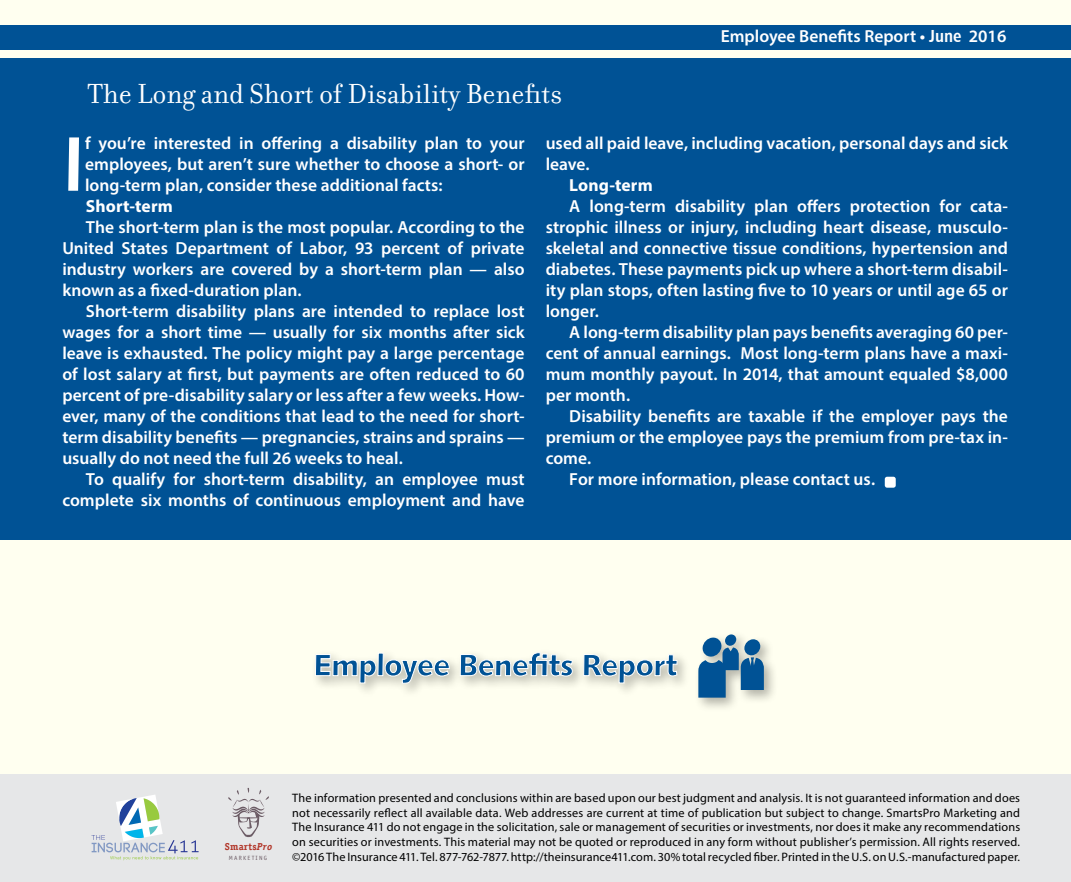
<style>
.page{position:relative;width:1071px;height:882px;background:#fff}
.page>*{position:absolute;margin:0;border:0;box-sizing:border-box;transform-origin:0 0}
.t1{font:77.17px "Humanist 531 BT Bold A";color:#fff}
.t2{font:29.75px "Filosofia";color:#fff}
.t3{font:600 17.5px/21px "Myriad Pro";color:#fff;text-align:justify}
.t4{font:700 17.5px "Myriad Pro";letter-spacing:.005em;color:#fff}
.t5{font:12.25px/14.7px "Myriad Pro";letter-spacing:.01em;color:#000;text-align:justify}
.t6{font:700 9.97px "Officina Serif";letter-spacing:.03em;color:#b13427}
.t7{font:6.12px "Officina Sans";letter-spacing:.2em;color:#6c5c65}
.s1{font-family:"Humanist 777 BT Bold Condensed B";font-weight:400}
.s2{font-style:italic}
</style>
<div class="page">
<div style="left:1px;top:1px;width:1070px;height:881px;background:#fffff0"></div>
<div style="left:0;top:25px;width:1071px;height:24px;background:#005295"></div>
<div style="left:0;top:775px;width:1071px;height:107px;background:#e6e7e8"></div>
<svg style="left:228px;top:788px;width:41px;height:49px"></svg>
<svg style="left:91px;top:795px;width:108px;height:65px"></svg>
<div style="left:0;top:59px;width:1071px;height:481px;background:#005295"></div>
<div style="left:310px;top:648px;width:381px;height:50px;background:#000;opacity:.3"></div>
<svg style="left:315px;top:652px;width:363px;height:32px"></svg>
<div style="left:694px;top:630px;width:84px;height:82px;background:#000;opacity:.3"></div>
<div style="left:702px;top:637px;width:20px;height:20px;background:#005295;border-radius:50%"></div>
<div style="left:725px;top:634px;width:11px;height:12px;background:#005295;border-radius:50%"></div>
<div style="left:744px;top:639px;width:17px;height:17px;background:#005295;border-radius:50%"></div>
<svg style="left:698px;top:647px;width:66px;height:51px;background:#4b81a8"></svg>
<div style="left:885px;top:477px;width:11px;height:11px;background:#fff;border-radius:2px"></div>
<h2 class="t2" style="left:88px;top:77px;width:476px">The Long and Short of Disability Benefits</h2>
<p class="t3" style="left:721px;top:26px;width:287px">Employee Benefits Report • <span class="s1">June</span> 2016</p>
<h1 class="t1" style="left:62px;top:116px;width:24px">I</h1>
<p class="t3" style="left:85px;top:132px;width:441px">f you’re interested in offering a disability plan to your employees, but aren’t sure whether to choose a short- or long-term plan, consider these additional facts:</p>
<p class="t4" style="left:86px;top:194px;width:88px">Short-term</p>
<p class="t3" style="left:62px;top:216px;width:464px;text-indent:24px">The short-term plan is the most popular. According to the United States Department of Labor, 93 percent of private industry workers are covered by a short-term plan — also known as a fixed-duration plan.</p>
<p class="t3" style="left:62px;top:300px;width:464px;text-indent:24px">Short-term disability plans are intended to replace lost wages for a short time — usually for six months after sick leave is exhausted. The policy might pay a large percentage of lost salary at first, but payments are often reduced to 60 percent of pre-disability salary or less after a few weeks. How&shy;ever, many of the conditions that lead to the need for short&shy;term disability benefits — pregnancies, strains and sprains — usually do not need the full 26 weeks to heal.</p>
<p class="t3" style="left:62px;top:468px;width:464px;text-align:right">To qualify for short-term disability, an employee must complete six months of continuous employment and have</p>
<p class="t3" style="left:546px;top:132px;width:464px">used all paid leave, including vacation, personal days and sick leave.</p>
<p class="t4" style="left:569px;top:173px;width:85px">Long-term</p>
<p class="t3" style="left:546px;top:195px;width:464px;text-indent:24px">A long-term disability plan offers protection for cata&shy;strophic illness or injury, including heart disease, musculo&shy;skeletal and connective tissue conditions, hypertension and diabetes. These payments pick up where a short-term disabil&shy;ity plan stops, often lasting five to 10 years or until age 65 or longer.</p>
<p class="t3" style="left:546px;top:321px;width:464px;text-indent:24px">A long-term disability plan pays benefits averaging 60 per&shy;cent of annual earnings. Most long-term plans have a maxi&shy;mum monthly payout. In 2014, that amount equaled $8,000 per month.</p>
<p class="t3" style="left:569px;top:405px;width:440px">Disability benefits are taxable if the employer pays the</p>
<p class="t3" style="left:546px;top:426px;width:464px">premium or the employee pays the premium from pre-tax in-</p>
<p class="t3" style="left:546px;top:447px;width:47px">come.</p>
<p class="t3" style="left:569px;top:468px;width:307px">For more information, please contact us.</p>
<p class="t6" style="left:225px;top:841px;width:49px">Smarts<span class="s2">Pro</span></p>
<p class="t7" style="left:229px;top:854px;width:40px">MARKETING</p>
<p class="t5" style="left:292px;top:790px;width:729px">The information presented and conclusions within are based upon our best judgment and analysis. It is not guaranteed information and does not necessarily reflect all available data. Web addresses are current at time of publication but subject to change. SmartsPro Marketing and The Insurance 411 do not engage in the solicitation, sale or management of securities or investments, nor does it make any recommendations on securities or investments. This material may not be quoted or reproduced in any form without publisher’s permission. All rights reserved. ©2016 The Insurance 411. Tel. 877-762-7877. http://theinsurance411.com. 30% total recycled fiber. Printed in the U.S. on U.S.-manufactured paper.</p>
</div>
